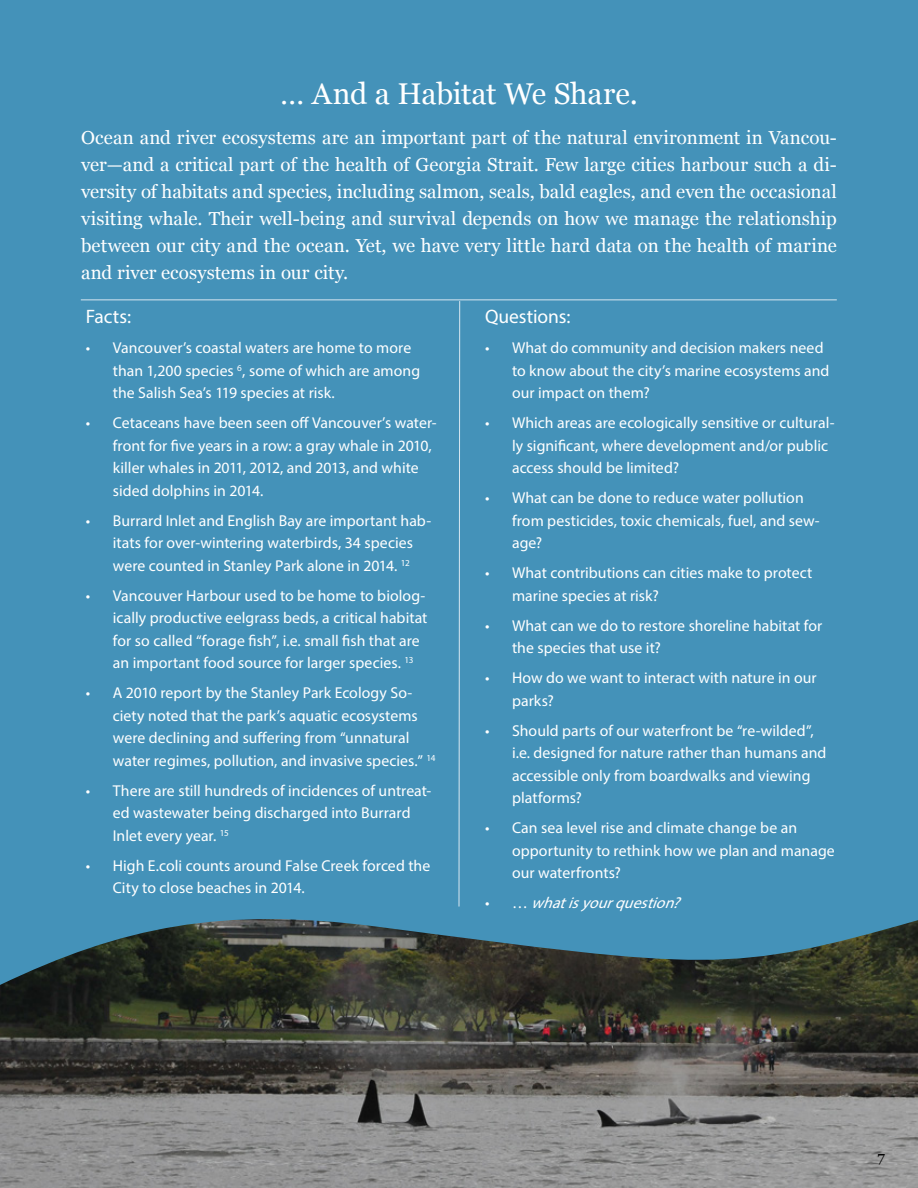
<style>
.page{position:relative;width:918px;height:1188px;background:#fff}
.page>*{position:absolute;margin:0;border:0;box-sizing:border-box;transform-origin:0 0}
.t1{font:30px "Georgia";letter-spacing:-.01em;color:#fff}
.t2{font:19.5px "Myriad Pro";color:#fff}
.t3{font:18.75px/27px "Georgia";letter-spacing:.005em;color:#fff;text-align:justify}
.t4{font:15.75px/22.5px "Myriad Pro";color:#fff}
.t5{font:italic 15.75px "Myriad Pro";color:#fff}
.t6{font:15px "Georgia";color:#000}
.s1{font-style:normal}
</style>
<div class="page">
<img style="left:0;top:985px;width:918px;height:203px">
<div style="left:0;top:0;width:918px;height:985px;background:#4492b9"></div>
<hr style="left:81px;top:300px;width:756px;height:1px;background:#d8e7f1">
<svg style="left:459px;top:301px;width:1px;height:606px"></svg>
<h1 class="t1" style="left:280px;top:75px;width:359px">… And a Habitat We Share.</h1>
<p class="t3" style="left:81px;top:125px;width:757px">Ocean and river ecosystems are an important part of the natural environment in Vancou&shy;ver—and a critical part of the health of Georgia Strait. Few large cities harbour such a di&shy;versity of habitats and species, including salmon, seals, bald eagles, and even the occasional visiting whale. Their well-being and survival depends on how we manage the relationship between our city and the ocean. Yet, we have very little hard data on the health of marine and river ecosystems in our city.</p>
<p class="t2" style="left:86px;top:305px;width:47px">Facts:</p>
<p class="t4" style="left:113px;top:337px;width:309px;text-indent:-27px">• Vancouver’s coastal waters are home to more than 1,200 species <sup>6</sup>, some of which are among the Salish Sea’s 119 species at risk.</p>
<p class="t4" style="left:113px;top:412px;width:325px;text-indent:-27px">• Cetaceans have been seen off Vancouver’s water&shy;front for five years in a row: a gray whale in 2010, killer whales in 2011, 2012, and 2013, and white sided dolphins in 2014.</p>
<p class="t4" style="left:86px;top:509px;width:347px;text-align:center">• Burrard Inlet and English Bay are important hab&shy;itats for over-wintering waterbirds, 34 species<br>were counted in Stanley Park alone in 2014. <sup>12</sup></p>
<p class="t4" style="left:113px;top:584px;width:316px;text-indent:-27px">• Vancouver Harbour used to be home to biolog&shy;ically productive eelgrass beds, a critical habitat for so called “forage fish”, i.e. small fish that are an important food source for larger species. <sup>13</sup></p>
<p class="t4" style="left:113px;top:682px;width:324px;text-indent:-27px">• A 2010 report by the Stanley Park Ecology So&shy;ciety noted that the park’s aquatic ecosystems were declining and suffering from “unnatural water regimes, pollution, and invasive species.” <sup>14</sup></p>
<p class="t4" style="left:113px;top:779px;width:320px;text-indent:-27px">• There are still hundreds of incidences of untreat&shy;ed wastewater being discharged into Burrard<br>Inlet every year. <sup>15</sup></p>
<p class="t4" style="left:113px;top:854px;width:319px;text-indent:-27px">• High E.coli counts around False Creek forced the<br>City to close beaches in 2014.</p>
<p class="t2" style="left:485px;top:305px;width:87px">Questions:</p>
<p class="t4" style="left:512px;top:337px;width:319px;text-indent:-27px">• What do community and decision makers need to know about the city’s marine ecosystems and our impact on them?</p>
<p class="t4" style="left:512px;top:412px;width:324px;text-indent:-27px">• Which areas are ecologically sensitive or cultural&shy;ly significant, where development and/or public access should be limited?</p>
<p class="t4" style="left:512px;top:487px;width:309px;text-indent:-27px">• What can be done to reduce water pollution from pesticides, toxic chemicals, fuel, and sew&shy;age?</p>
<p class="t4" style="left:512px;top:562px;width:302px;text-indent:-27px">• What contributions can cities make to protect marine species at risk?</p>
<p class="t4" style="left:512px;top:614px;width:312px;text-indent:-27px">• What can we do to restore shoreline habitat for the species that use it?</p>
<p class="t4" style="left:512px;top:667px;width:306px;text-indent:-27px">• How do we want to interact with nature in our parks?</p>
<p class="t4" style="left:512px;top:719px;width:316px;text-indent:-27px">• Should parts of our waterfront be “re-wilded”, i.e. designed for nature rather than humans and accessible only from boardwalks and viewing platforms?</p>
<p class="t4" style="left:512px;top:817px;width:324px;text-indent:-27px">• Can sea level rise and climate change be an opportunity to rethink how we plan and manage our waterfronts?</p>
<p class="t5" style="left:485px;top:893px;width:202px"><span class="s1">• …</span> whatisyourquestion?</p>
<p class="t6" style="left:878px;top:1147px;width:9px">7</p>
</div>
